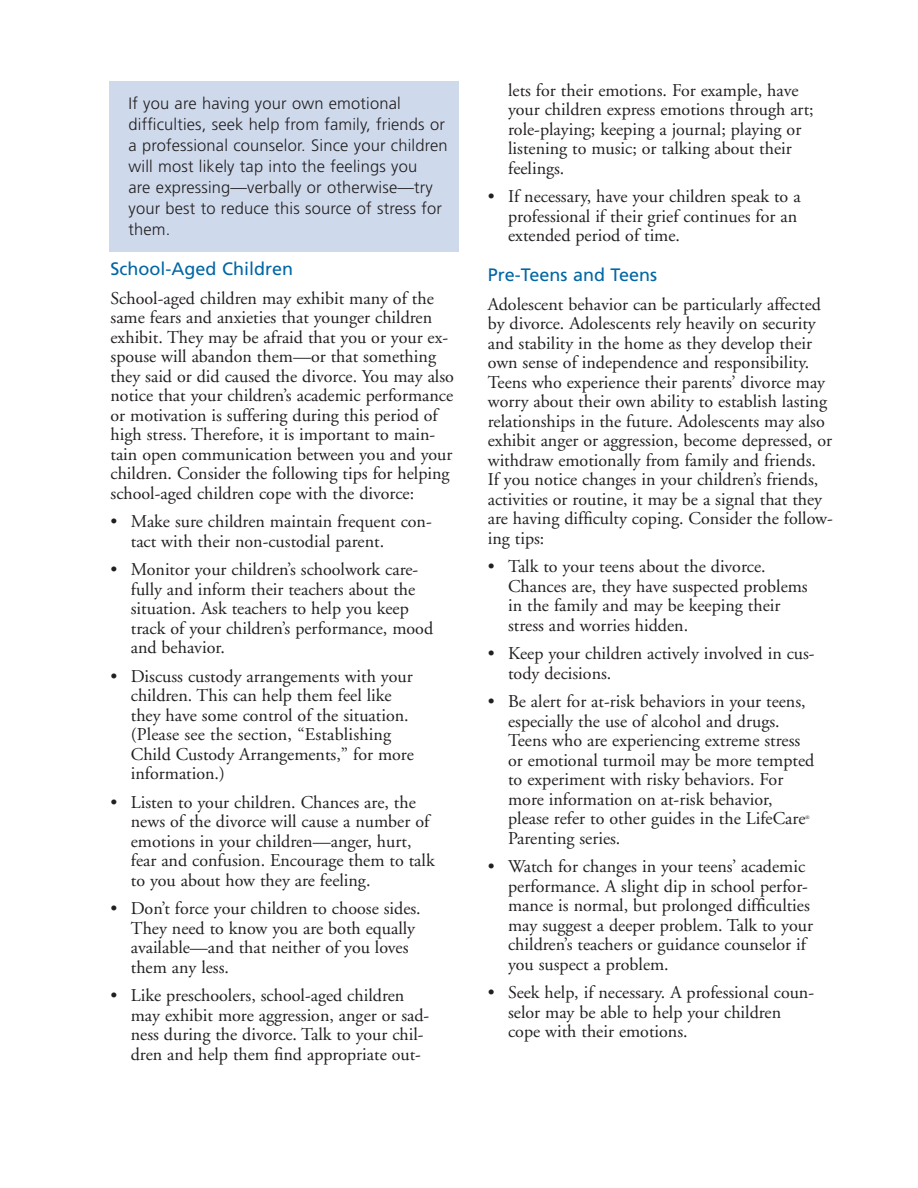
<style>
.page{position:relative;width:918px;height:1188px;background:#fff}
.page>*{position:absolute;margin:0;border:0;box-sizing:border-box;transform-origin:0 0}
.Bullet_Text{font:18px/19.5px "Adobe Garamond";color:#231f20}
.Subhead_2{font:18px "Frutiger";color:#0066a5}
.Box_Text{font:300 16.5px/21px "Frutiger";letter-spacing:.01em;color:#231f20}
.Bullet_Text-2{font:5.25px "Adobe Garamond";color:#231f20}
</style>
<div class="page">
<div style="left:110px;top:82px;width:349px;height:170px;background:#cedaec"></div>
<p class="Box_Text" style="left:129px;top:93px;width:321px">If you are having your own emotional difficulties, seek help from family, friends or a professional counselor. Since your children will most likely tap into the feelings you<br>are expressing—verbally or otherwise—try your best to reduce this source of stress for them.</p>
<p class="Subhead_2" style="left:111px;top:258px;width:184px">School-Aged Children</p>
<p class="Bullet_Text" style="left:111px;top:289px;width:345px">School-aged children may exhibit many of the same fears and anxieties that younger children exhibit. They may be afraid that you or your ex&shy;spouse will abandon them—or that something they said or did caused the divorce. You may also notice that your children’s academic performance or motivation is suffering during this period of high stress. Therefore, it is important to main&shy;tain open communication between you and your children. Consider the following tips for helping school-aged children cope with the divorce:</p>
<p class="Bullet_Text" style="left:131px;top:512px;width:303px;text-indent:-20px">• Make sure children maintain frequent con&shy;tact with their non-custodial parent.</p>
<p class="Bullet_Text" style="left:131px;top:560px;width:304px;text-indent:-20px">• Monitor your children’s schoolwork care&shy;fully and inform their teachers about the situation. Ask teachers to help you keep track of your children’s performance, mood and behavior.</p>
<p class="Bullet_Text" style="left:131px;top:667px;width:285px;text-indent:-20px">• Discuss custody arrangements with your children. This can help them feel like they have some control of the situation. (Please see the section, “Establishing Child Custody Arrangements,” for more information.)</p>
<p class="Bullet_Text" style="left:131px;top:793px;width:305px;text-indent:-20px">• Listen to your children. Chances are, the news of the divorce will cause a number of emotions in your children—anger, hurt, fear and confusion. Encourage them to talk to you about how they are feeling.</p>
<p class="Bullet_Text" style="left:131px;top:899px;width:291px;text-indent:-20px">• Don’t force your children to choose sides.<br>They need to know you are both equally available—and that neither of you loves them any less.</p>
<p class="Bullet_Text" style="left:131px;top:986px;width:300px;text-indent:-20px">• Like preschoolers, school-aged children may exhibit more aggression, anger or sad&shy;ness during the divorce. Talk to your chil&shy;dren and help them find appropriate out-</p>
<p class="Bullet_Text" style="left:508px;top:81px;width:307px">lets for their emotions. For example, have your children express emotions through art; role-playing; keeping a journal; playing or listening to music; or talking about their feelings.</p>
<p class="Bullet_Text" style="left:508px;top:187px;width:294px;text-indent:-20px">• If necessary, have your children speak to a professional if their grief continues for an extended period of time.</p>
<p class="Subhead_2" style="left:488px;top:264px;width:171px">Pre-Teens and Teens</p>
<p class="Bullet_Text" style="left:488px;top:295px;width:347px">Adolescent behavior can be particularly affected by divorce. Adolescents rely heavily on security and stability in the home as they develop their own sense of independence and responsibility.<br>Teens who experience their parents’ divorce may worry about their own ability to establish lasting relationships in the future. Adolescents may also exhibit anger or aggression, become depressed, or withdraw emotionally from family and friends.<br>If you notice changes in your children’s friends, activities or routine, it may be a signal that they are having difficulty coping. Consider the follow&shy;ing tips:</p>
<p class="Bullet_Text" style="left:508px;top:557px;width:301px;text-indent:-20px">• Talk to your teens about the divorce.<br>Chances are, they have suspected problems in the family and may be keeping their stress and worries hidden.</p>
<p class="Bullet_Text" style="left:508px;top:644px;width:308px;text-indent:-20px">• Keep your children actively involved in cus&shy;tody decisions.</p>
<p class="Bullet_Text" style="left:508px;top:692px;width:308px;text-indent:-20px">• Be alert for at-risk behaviors in your teens, especially the use of alcohol and drugs.<br>Teens who are experiencing extreme stress or emotional turmoil may be more tempted to experiment with risky behaviors. For more information on at-risk behavior, please refer to other guides in the LifeCare</p>
<p class="Bullet_Text-2" style="left:805px;top:814px;width:6px">®</p>
<p class="Bullet_Text" style="left:508px;top:829px;width:114px">Parenting series.</p>
<p class="Bullet_Text" style="left:508px;top:857px;width:306px;text-indent:-20px">• Watch for changes in your teens’ academic performance. A slight dip in school perfor&shy;mance is normal, but prolonged difficulties may suggest a deeper problem. Talk to your children’s teachers or guidance counselor if you suspect a problem.</p>
<p class="Bullet_Text" style="left:508px;top:983px;width:308px;text-indent:-20px">• Seek help, if necessary. A professional coun&shy;selor may be able to help your children cope with their emotions.</p>
</div>
